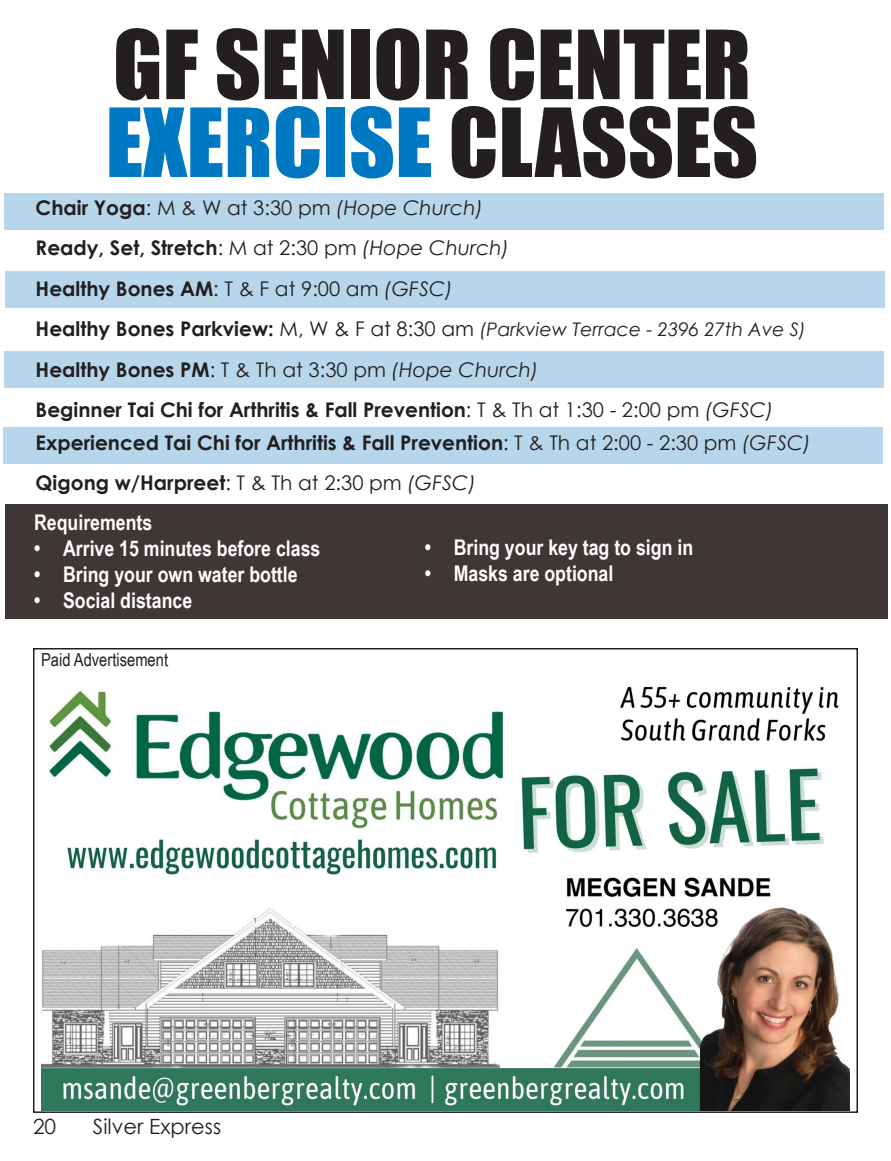
<style>
.page{position:relative;width:891px;height:1161px;background:#fff}
.page>*{position:absolute;margin:0;border:0;box-sizing:border-box;transform-origin:0 0}
.t1{font:87.9px "Impact";color:#0079c2}
.t2{font:87.9px "Impact";color:#231f20}
.t3{font:700 21.6px "Arial Narrow";color:#fff}
.t4{font:21px "Century Gothic";color:#231f20}
.t5{font:700 20.25px "Century Gothic";color:#231f20}
.t6{font:20.25px "Century Gothic";color:#231f20}
.t7{font:italic 18.75px "Century Gothic";color:#231f20}
.t8{font:18px "Arial Narrow";color:#231f20}
.s1{color:#231f20}
.s2{font-weight:700}
.s3{font-style:italic}
.s4{font-weight:400}
.s5{font-weight:400;font-style:italic}
.s6{font-weight:700;font-style:normal;font-size:20.25px}
.s7{font-style:normal;font-size:20.25px}
</style>
<div class="page">
<div style="left:3px;top:428px;width:880px;height:36px;background:#b7d6eb"></div>
<div style="left:5px;top:271px;width:880px;height:36px;background:#b7d6eb"></div>
<div style="left:4px;top:351px;width:880px;height:36px;background:#b7d6eb"></div>
<div style="left:4px;top:193px;width:880px;height:36px;background:#b7d6eb"></div>
<div style="left:5px;top:504px;width:883px;height:114px;background:#3e3735"></div>
<img style="left:41px;top:686px;width:809px;height:425px">
<p class="t2" style="left:113px;top:-4px;width:640px">GF SENIOR CENTER</p>
<p class="t1" style="left:106px;top:74px;width:654px">EXERCISE <span class="s1">CLASSES</span></p>
<p class="t6" style="left:36px;top:194px;width:449px"><span class="s2">Chair Yoga</span>: M &amp; W at 3:30 pm <span class="s3">(Hope Church)</span></p>
<p class="t5" style="left:36px;top:233px;width:475px">Ready, Set, Stretch<span class="s4">: M at 2:30 pm</span> <span class="s5">(Hope Church)</span></p>
<p class="t5" style="left:36px;top:273px;width:419px">Healthy Bones AM<span class="s4">: T &amp; F at 9:00 am</span> <span class="s5">(GFSC)</span></p>
<p class="t7" style="left:36px;top:316px;width:772px"><span class="s6">Healthy Bones Parkview:</span> <span class="s7">M, W &amp; F at 8:30 am</span> (Parkview Terrace - 2396 27th Ave S)</p>
<p class="t5" style="left:36px;top:354px;width:504px">Healthy Bones PM<span class="s4">: T &amp; Th at 3:30 pm</span> <span class="s5">(Hope Church)</span></p>
<p class="t5" style="left:36px;top:394px;width:740px">Beginner Tai Chi for Arthritis &amp; Fall Prevention<span class="s4">: T &amp; Th at 1:30 - 2:00 pm</span> <span class="s5">(GFSC)</span></p>
<p class="t5" style="left:36px;top:427px;width:777px">Experienced Tai Chi for Arthritis &amp; Fall Prevention<span class="s4">: T &amp; Th at 2:00 - 2:30 pm</span> <span class="s5">(GFSC)</span></p>
<p class="t5" style="left:36px;top:468px;width:442px">Qigong w/Harpreet<span class="s4">: T &amp; Th at 2:30 pm</span> <span class="s5">(GFSC)</span></p>
<p class="t3" style="left:34px;top:506px;width:120px">Requirements</p>
<p class="t3" style="left:34px;top:532px;width:288px">• Arrive 15 minutes before class</p>
<p class="t3" style="left:34px;top:558px;width:265px">• Bring your own water bottle</p>
<p class="t3" style="left:34px;top:584px;width:160px">• Social distance</p>
<p class="t3" style="left:425px;top:531px;width:270px">• Bring your key tag to sign in</p>
<p class="t3" style="left:425px;top:557px;width:190px">• Masks are optional</p>
<p class="t8" style="left:41px;top:646px;width:129px">Paid Advertisement</p>
<p class="t4" style="left:33px;top:1111px;width:25px">20</p>
<p class="t4" style="left:93px;top:1111px;width:130px">Silver Express</p>
</div>
